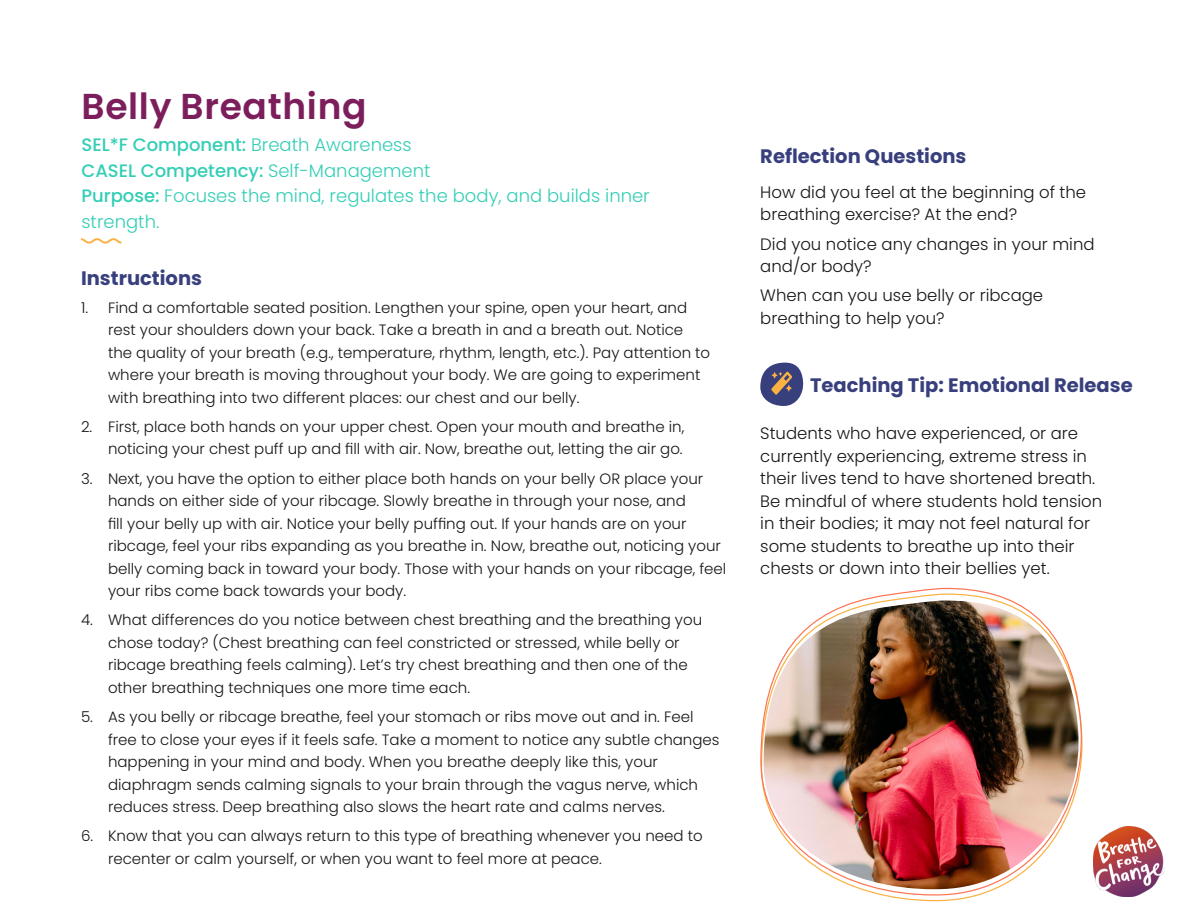
<style>
.page{position:relative;width:1188px;height:918px;background:#fff}
.page>*{position:absolute;margin:0;border:0;box-sizing:border-box;transform-origin:0 0}
.t1{font:600 36px "Poppins";letter-spacing:.02em;color:#7b1e5b}
.Body_Header{font:700 19.5px "Poppins";color:#383f7d}
.Body_Header-2{font:300 18px/25.5px "Poppins";color:#33ceb5}
.Body_Header-3{font:500 18px "Poppins";color:#33ceb5}
.Body_Bullets{font:300 16.5px/22.5px "Poppins";color:#161618}
.t2{font:300 15px/22.5px "Poppins";color:#161618}
.s1{font-weight:300}
.s2{font-weight:500}
</style>
<div class="page">
<svg style="left:760px;top:363px;width:44px;height:43px"></svg>
<img style="left:1094px;top:826px;width:70px;height:71px">
<svg style="left:760px;top:587px;width:323px;height:309px"></svg>
<img style="left:763px;top:601px;width:317px;height:288px">
<svg style="left:81px;top:238px;width:41px;height:6px"></svg>
<p class="t1" style="left:81px;top:85px;width:287px">Belly Breathing</p>
<p class="Body_Header-3" style="left:81px;top:134px;width:332px">SEL*F Component: <span class="s1">Breath Awareness</span></p>
<p class="Body_Header-3" style="left:81px;top:160px;width:351px">CASEL Competency: <span class="s1">Self-Management</span></p>
<p class="Body_Header-2" style="left:81px;top:183px;width:570px"><span class="s2">Purpose:</span> Focuses the mind, regulates the body, and builds inner strength.</p>
<p class="Body_Header" style="left:81px;top:267px;width:123px">Instructions</p>
<p class="t2" style="left:108px;top:296px;width:604px;text-indent:-27px">1. Find a comfortable seated position. Lengthen your spine, open your heart, and rest your shoulders down your back. Take a breath in and a breath out. Notice the quality of your breath (e.g., temperature, rhythm, length, etc.). Pay attention to where your breath is moving throughout your body. We are going to experiment with breathing into two different places: our chest and our belly.</p>
<p class="t2" style="left:81px;top:416px;width:605px;text-align:right">2. First, place both hands on your upper chest. Open your mouth and breathe in, noticing your chest puff up and fill with air. Now, breathe out, letting the air go.</p>
<p class="t2" style="left:108px;top:467px;width:620px;text-indent:-27px">3. Next, you have the option to either place both hands on your belly OR place your hands on either side of your ribcage. Slowly breathe in through your nose, and<br>fill your belly up with air. Notice your belly puffing out. If your hands are on your ribcage, feel your ribs expanding as you breathe in. Now, breathe out, noticing your belly coming back in toward your body. Those with your hands on your ribcage, feel your ribs come back towards your body.</p>
<p class="t2" style="left:108px;top:609px;width:596px;text-indent:-27px">4. What differences do you notice between chest breathing and the breathing you chose today? (Chest breathing can feel constricted or stressed, while belly or ribcage breathing feels calming). Let’s try chest breathing and then one of the other breathing techniques one more time each.</p>
<p class="t2" style="left:108px;top:706px;width:613px;text-indent:-27px">5. As you belly or ribcage breathe, feel your stomach or ribs move out and in. Feel free to close your eyes if it feels safe. Take a moment to notice any subtle changes happening in your mind and body. When you breathe deeply like this, your diaphragm sends calming signals to your brain through the vagus nerve, which reduces stress. Deep breathing also slows the heart rate and calms nerves.</p>
<p class="t2" style="left:108px;top:825px;width:596px;text-indent:-27px">6. Know that you can always return to this type of breathing whenever you need to recenter or calm yourself, or when you want to feel more at peace.</p>
<p class="Body_Header" style="left:760px;top:144px;width:208px">Reflection Questions</p>
<p class="Body_Bullets" style="left:760px;top:181px;width:327px">How did you feel at the beginning of the breathing exercise? At the end?</p>
<p class="Body_Bullets" style="left:760px;top:233px;width:336px">Did you notice any changes in your mind and/or body?</p>
<p class="Body_Bullets" style="left:760px;top:284px;width:284px">When can you use belly or ribcage breathing to help you?</p>
<p class="Body_Header" style="left:810px;top:374px;width:324px">Teaching Tip: Emotional Release</p>
<p class="Body_Bullets" style="left:760px;top:422px;width:344px">Students who have experienced, or are currently experiencing, extreme stress in their lives tend to have shortened breath.<br>Be mindful of where students hold tension in their bodies; it may not feel natural for some students to breathe up into their chests or down into their bellies yet.</p>
</div>
